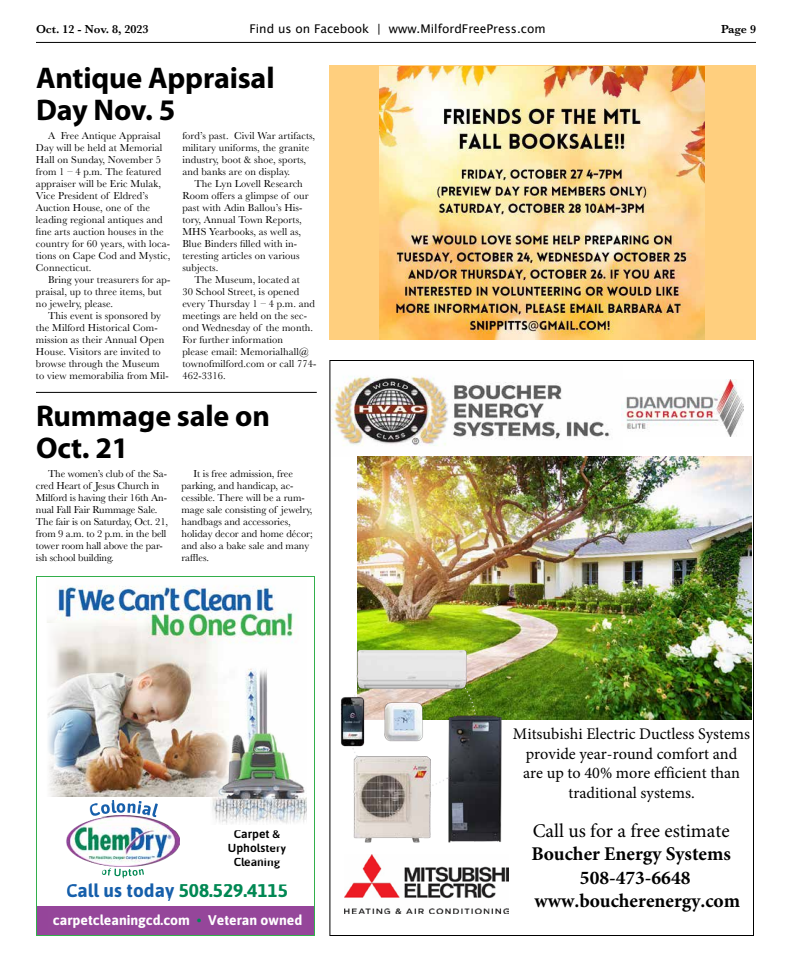
<style>
.page{position:relative;width:792px;height:972px;background:#fff}
.page>*{position:absolute;margin:0;border:0;box-sizing:border-box;transform-origin:0 0}
.t1{font:700 30px/32px "Myriad Pro";letter-spacing:-.005em;color:#000}
.t2{font:700 19.4px/23.5px "Minion Pro";color:#000;text-align:center}
.t3{font:19.4px "Minion Pro";color:#000}
.t4{font:700 19px "Asap";color:#008853}
.t5{font:16.2px/19.4px "Minion Pro";color:#000;text-align:center}
.t6{font:700 14px "Asap";color:#fff}
.t7{font:12px "Lucida Grande";color:#000}
.t8{font:600 12px/14px "Asap";color:#000;text-align:center}
.t9{font:600 12px "Baskerville";color:#000}
.t10{font:10.5px/12px "Baskerville";letter-spacing:.01em;color:#000}
.t11{font:10.5px/12px "Baskerville";letter-spacing:-.01em;color:#000}
.s1{font-family:"Myriad Pro"}
.s2{color:#165fab}
.s3{color:#008853}
</style>
<div class="page">
<hr style="left:36px;top:42px;width:720px;height:1px;background:#000">
<div style="left:330px;top:66px;width:426px;height:274px;background:#ffcf7e"></div>
<img style="left:331px;top:376px;width:291px;height:70px">
<img style="left:358px;top:457px;width:394px;height:262px">
<img style="left:622px;top:380px;width:122px;height:57px">
<img style="left:345px;top:855px;width:163px;height:58px">
<img style="left:329px;top:650px;width:187px;height:193px">
<div style="left:36px;top:906px;width:279px;height:30px;background:#95459a"></div>
<img style="left:47px;top:585px;width:247px;height:212px">
<img style="left:210px;top:659px;width:97px;height:166px">
<img style="left:66px;top:817px;width:114px;height:49px">
<svg style="left:89px;top:800px;width:69px;height:17px"></svg>
<svg style="left:102px;top:868px;width:42px;height:10px"></svg>
<svg style="left:47px;top:623px;width:22px;height:174px"></svg>
<div style="left:36px;top:576px;width:279px;height:360px;border:1px solid #32af4b"></div>
<hr style="left:36px;top:392px;width:281px;height:1px;background:#000">
<img style="left:380px;top:66px;width:324px;height:273px">
<p class="t9" style="left:36px;top:21px;width:114px">Oct. 12 - Nov. 8, 2023</p>
<p class="t7" style="left:249px;top:22px;width:298px">Find us on Facebook | www.MilfordFreePress.com</p>
<p class="t9" style="left:721px;top:21px;width:37px">Page 9</p>
<h1 class="t1" style="left:36px;top:62px;width:240px">Antique Appraisal<br>Day Nov. 5</h1>
<p class="t10" style="left:36px;top:129px;width:136px;text-indent:12px">A Free Antique Appraisal<br>Day will be held at Memorial<br>Hall on Sunday, November 5 from 1 – 4 p.m. The featured appraiser will be Eric Mulak,<br>Vice President of Eldred’s<br>Auction House, one of the leading regional antiques and fine arts auction houses in the country for 60 years, with loca&shy;tions on Cape Cod and Mystic,<br>Connecticut.</p>
<p class="t10" style="left:36px;top:273px;width:136px;text-indent:12px">Bring your treasurers for ap&shy;praisal, up to three items, but no jewelry, please.</p>
<p class="t10" style="left:36px;top:309px;width:134px;text-indent:12px">This event is sponsored by the Milford Historical Com&shy;mission as their Annual Open<br>House. Visitors are invited to browse through the Museum to view memorabilia from Mil-</p>
<p class="t10" style="left:182px;top:129px;width:134px">ford’s past. Civil War artifacts, military uniforms, the granite industry, boot &amp; shoe, sports, and banks are on display.</p>
<p class="t10" style="left:182px;top:177px;width:128px;text-indent:12px">The Lyn Lovell Research<br>Room offers a glimpse of our past with Adin Ballou’s His&shy;tory, Annual Town Reports,<br>MHS Yearbooks, as well as,<br>Blue Binders filled with in&shy;teresting articles on various subjects.</p>
<p class="t10" style="left:182px;top:273px;width:136px;text-indent:12px">The Museum, located at<br>30 School Street, is opened every Thursday 1 – 4 p.m. and meetings are held on the sec&shy;ond Wednesday of the month.<br>For further information<br>please email: Memorialhall@ townofmilford.com or call 774-<br>462-3316.</p>
<h1 class="t1" style="left:36px;top:400px;width:235px">Rummage sale on<br>Oct. 21</h1>
<p class="t11" style="left:36px;top:467px;width:134px;text-indent:12px">The women’s club of the Sa&shy;cred Heart of Jesus Church in<br>Milford is having their 16th An&shy;nual Fall Fair Rummage Sale.<br>The fair is on Saturday, Oct. 21, from 9 a.m. to 2 p.m. in the bell tower room hall above the par&shy;ish school building.</p>
<p class="t10" style="left:181px;top:467px;width:133px;text-indent:12px">It is free admission, free parking, and handicap, ac&shy;cessible. There will be a rum&shy;mage sale consisting of jewelry, handbags and accessories, holiday decor and home décor; and also a bake sale and many raffles.</p>
<p class="t8" style="left:228px;top:826px;width:60px">Carpet <span class="s1">&amp;<br></span>Upholstery<br>Cleaning</p>
<h3 class="t4" style="left:66px;top:877px;width:224px"><span class="s2">Call us today</span> 508.529.4115</h3>
<h3 class="t6" style="left:53px;top:910px;width:251px">carpetcleaningcd.com <span class="s3">•</span> Veteran owned</h3>
<h3 class="t5" style="left:513px;top:725px;width:239px">Mitsubishi Electric Ductless Systems provide year-round comfort and<br>are up to 40% more efficient than traditional systems.</h3>
<h2 class="t3" style="left:533px;top:818px;width:198px">Call us for a free estimate</h2>
<h2 class="t2" style="left:531px;top:842px;width:210px">Boucher Energy Systems<br>508-473-6648 www.boucherenergy.com</h2>
</div>
